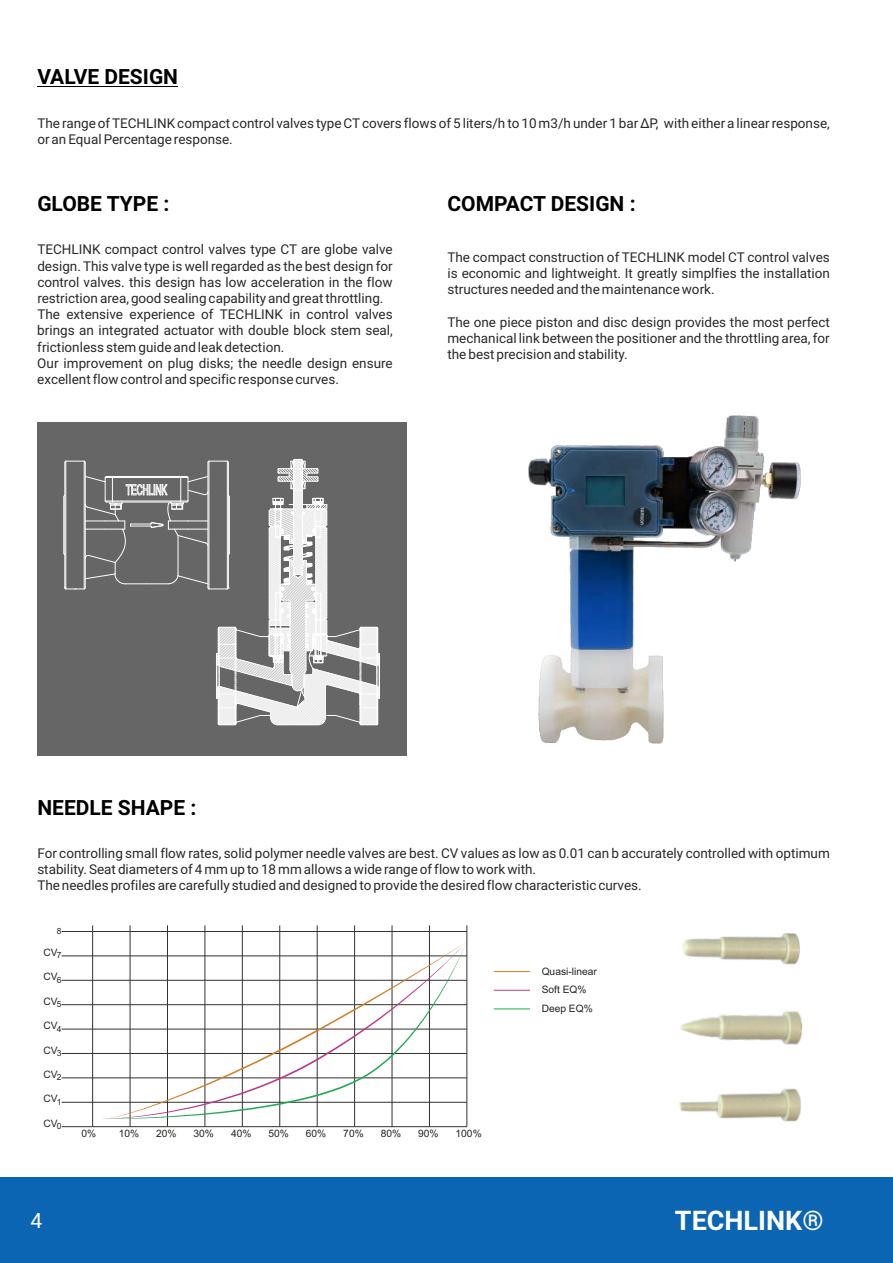
<style>
.page{position:relative;width:893px;height:1263px;background:#fff}
.page>*{position:absolute;margin:0;border:0;box-sizing:border-box;transform-origin:0 0}
.t1{font:700 27px "Roboto";color:#fefefe}
.t2{font:700 21px "Roboto";color:#000}
.t3{font:21px "Roboto";color:#fefefe}
.t4{font:13.5px/16.2px "Roboto";color:#282828}
.t5{font:10.2px/18.9px "Arial";color:#252422}
.t6{font:8.55px "Arial";color:#252422}
.s1{font-family:"Arial"}
</style>
<div class="page">
<div style="left:0;top:1178px;width:893px;height:85px;background:#0b65b3"></div>
<div style="left:37px;top:422px;width:370px;height:334px;background:#666"></div>
<hr style="left:37px;top:86px;width:141px;height:1px;background:#000">
<img style="left:679px;top:1011px;width:124px;height:34px">
<img style="left:682px;top:933px;width:118px;height:32px">
<img style="left:679px;top:1088px;width:122px;height:34px">
<img style="left:528px;top:415px;width:273px;height:329px">
<hr style="left:62px;top:1126px;width:405px;height:1px;background:#35312f">
<hr style="left:62px;top:1102px;width:405px;height:1px;background:#35312f">
<hr style="left:62px;top:1077px;width:405px;height:1px;background:#35312f">
<hr style="left:62px;top:1053px;width:405px;height:1px;background:#35312f">
<hr style="left:62px;top:1029px;width:405px;height:1px;background:#35312f">
<hr style="left:62px;top:1004px;width:405px;height:1px;background:#35312f">
<hr style="left:62px;top:980px;width:405px;height:1px;background:#35312f">
<hr style="left:62px;top:956px;width:405px;height:1px;background:#35312f">
<hr style="left:62px;top:931px;width:405px;height:1px;background:#35312f">
<hr style="left:92px;top:925px;width:1px;height:202px;background:#35312f">
<hr style="left:130px;top:925px;width:1px;height:202px;background:#35312f">
<hr style="left:167px;top:925px;width:1px;height:202px;background:#35312f">
<hr style="left:205px;top:925px;width:1px;height:202px;background:#35312f">
<hr style="left:242px;top:925px;width:1px;height:202px;background:#35312f">
<hr style="left:279px;top:925px;width:1px;height:202px;background:#35312f">
<hr style="left:317px;top:925px;width:1px;height:202px;background:#35312f">
<hr style="left:354px;top:925px;width:1px;height:202px;background:#35312f">
<hr style="left:392px;top:925px;width:1px;height:202px;background:#35312f">
<hr style="left:429px;top:925px;width:1px;height:202px;background:#35312f">
<hr style="left:467px;top:925px;width:1px;height:202px;background:#35312f">
<svg style="left:101px;top:941px;width:366px;height:178px"></svg>
<hr style="left:494px;top:971px;width:36px;height:1px;background:#d07e28">
<hr style="left:494px;top:990px;width:36px;height:1px;background:#b93a8c">
<hr style="left:494px;top:1008px;width:36px;height:1px;background:#24a954">
<svg style="left:63px;top:459px;width:317px;height:266px"></svg>
<h2 class="t2" style="left:37px;top:68px;width:142px">VALVE DESIGN</h2>
<p class="t4" style="left:37px;top:116px;width:794px">The range of TECHLINK compact control valves type CTcovers flows of 5 liters/h to 10 m3/h under 1 bar <span class="s1">Δ</span>P, with either a linear response, or an Equal Percentage response.</p>
<h2 class="t2" style="left:37px;top:195px;width:134px">GLOBE TYPE :</h2>
<p class="t4" style="left:37px;top:243px;width:357px">TECHLINK compact control valves type CT are globe valve design. This valve type is well regarded as the best design for control valves. this design has low acceleration in the flow restriction area, good sealing capability and great throttling.<br>The extensive experience of TECHLINK in control valves brings an integrated actuator with double block stem seal, frictionless stem guide and leak detection.<br>Our improvement on plug disks; the needle design ensure excellent flow control and specific response curves.</p>
<h2 class="t2" style="left:447px;top:195px;width:190px">COMPACT DESIGN :</h2>
<p class="t4" style="left:447px;top:250px;width:384px;text-align:justify">The compact construction of TECHLINK model CT control valves is economic and lightweight. It greatly simplfies the installation structures needed and the maintenance work.</p>
<p class="t4" style="left:447px;top:315px;width:384px;text-align:justify">The one piece piston and disc design provides the most perfect mechanical link between the positioner and the throttling area, for the best precision and stability.</p>
<h2 class="t2" style="left:37px;top:799px;width:161px">NEEDLE SHAPE :</h2>
<p class="t4" style="left:37px;top:846px;width:794px">For controlling small flow rates, solid polymer needle valves are best. CV values as low as 0.01 can b accurately controlled with optimum stability. Seat diameters of 4 mm up to 18 mm allows a wide range of flow to work with.<br>The needles profiles are carefully studied and designed to provide the desired flow characteristic curves.</p>
<p class="t6" style="left:57px;top:928px;width:6px">8</p>
<p class="t5" style="left:44px;top:944px;width:19px">CV<sub>7</sub></p>
<p class="t5" style="left:44px;top:968px;width:19px">CV<sub>6</sub></p>
<p class="t5" style="left:44px;top:992px;width:19px">CV<sub>5</sub></p>
<p class="t5" style="left:44px;top:1017px;width:19px">CV<sub>4</sub></p>
<p class="t5" style="left:44px;top:1041px;width:19px">CV<sub>3</sub></p>
<p class="t5" style="left:44px;top:1066px;width:19px">CV<sub>2</sub></p>
<p class="t5" style="left:44px;top:1090px;width:19px">CV<sub>1</sub></p>
<p class="t5" style="left:44px;top:1114px;width:19px">CV<sub>0</sub></p>
<p class="t5" style="left:81px;top:1125px;width:16px">0%</p>
<p class="t5" style="left:119px;top:1125px;width:22px">10%</p>
<p class="t5" style="left:156px;top:1125px;width:22px">20%</p>
<p class="t5" style="left:194px;top:1125px;width:22px">30%</p>
<p class="t5" style="left:231px;top:1125px;width:22px">40%</p>
<p class="t5" style="left:268px;top:1125px;width:22px">50%</p>
<p class="t5" style="left:306px;top:1125px;width:22px">60%</p>
<p class="t5" style="left:343px;top:1125px;width:22px">70%</p>
<p class="t5" style="left:381px;top:1125px;width:22px">80%</p>
<p class="t5" style="left:418px;top:1125px;width:22px">90%</p>
<p class="t5" style="left:456px;top:1125px;width:28px">100%</p>
<p class="t5" style="left:542px;top:962px;width:57px">Quasi-linear<br>Soft EQ%<br>Deep EQ%</p>
<h2 class="t3" style="left:30px;top:1212px;width:13px">4</h2>
<h1 class="t1" style="left:675px;top:1210px;width:150px">TECHLINK®</h1>
</div>
